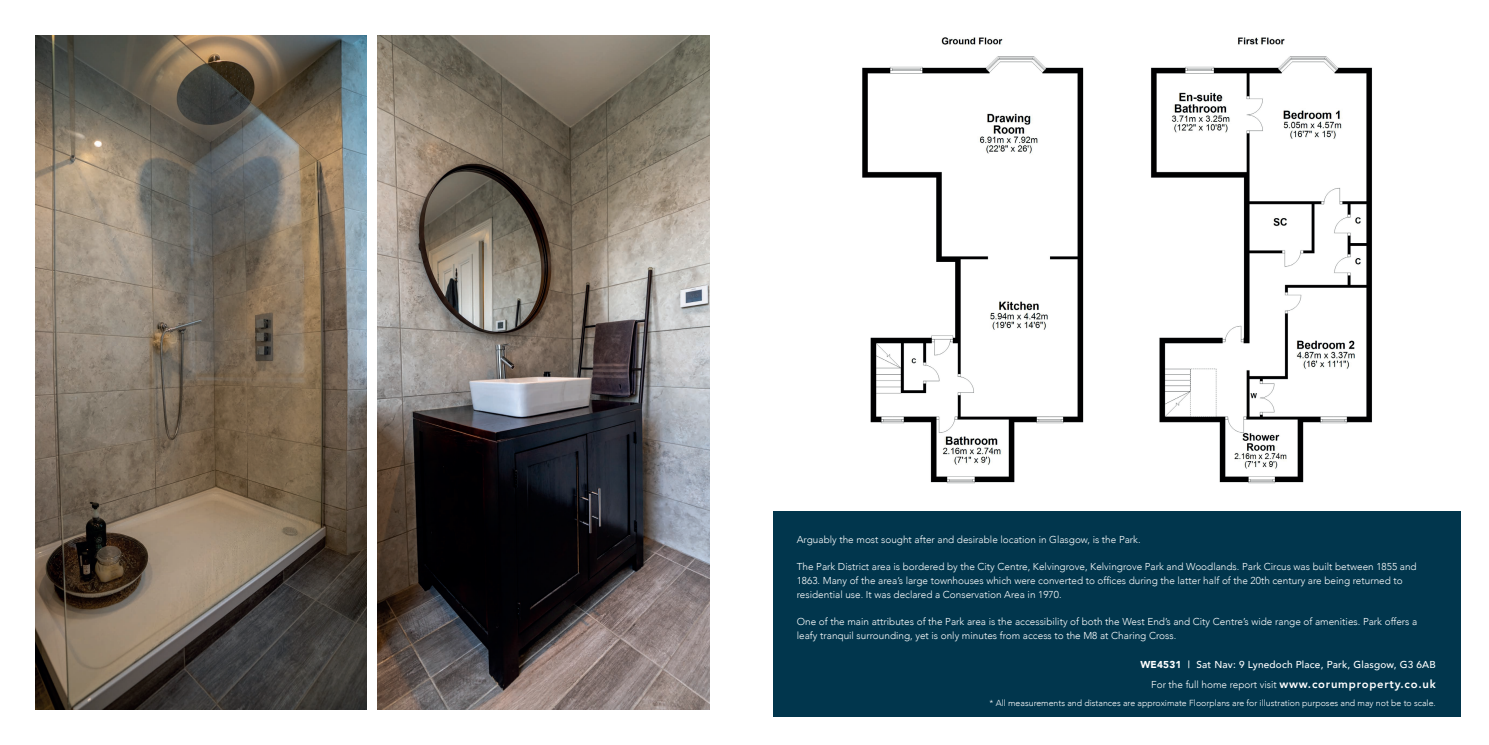
<style>
.page{position:relative;width:1489px;height:745px;background:#fff}
.page>*{position:absolute;margin:0;border:0;box-sizing:border-box;transform-origin:0 0}
.t1{font:300 10px/13.8px "Avenir";color:#fff}
.t2{font:500 10px/20px "Avenir";letter-spacing:.02em;color:#fff;text-align:right}
.t3{font:300 8.75px "Avenir";color:#fff}
.s1{font-weight:900}
.s2{font-weight:300}
.s3{font-weight:800;font-size:11.25px}
</style>
<div class="page">
<img style="left:35px;top:35px;width:332px;height:674px">
<img style="left:377px;top:35px;width:332px;height:674px">
<img style="left:862px;top:37px;width:510px;height:447px">
<div style="left:772px;top:511px;width:688px;height:205px;background:#01364d"></div>
<p class="t1" style="left:796px;top:532px;width:345px">Arguably the most sought after and desirable location in Glasgow, is the Park.</p>
<p class="t1" style="left:796px;top:559px;width:621px">The Park District area is bordered by the City Centre, Kelvingrove, Kelvingrove Park and Woodlands. Park Circus was built between 1855 and<br>1863. Many of the area’s large townhouses which were converted to offices during the latter half of the 20th century are being returned to residential use. It was declared a Conservation Area in 1970.</p>
<p class="t1" style="left:796px;top:614px;width:622px">One of the main attributes of the Park area is the accessibility of both the West End’s and City Centre’s wide range of amenities. Park offers a leafy tranquil surrounding, yet is only minutes from access to the M8 at Charing Cross.</p>
<p class="t2" style="left:1140px;top:653px;width:297px"><span class="s1">WE4531</span> | Sat Nav: 9 Lynedoch Place, Park, Glasgow, G3 6AB<br><span class="s2">For the full home report visit</span> <span class="s3">www.corumproperty.co.uk</span></p>
<p class="t3" style="left:989px;top:697px;width:448px">* All measurements and distances are approximate Floorplans are for illustration purposes and may not be to scale.</p>
</div>
